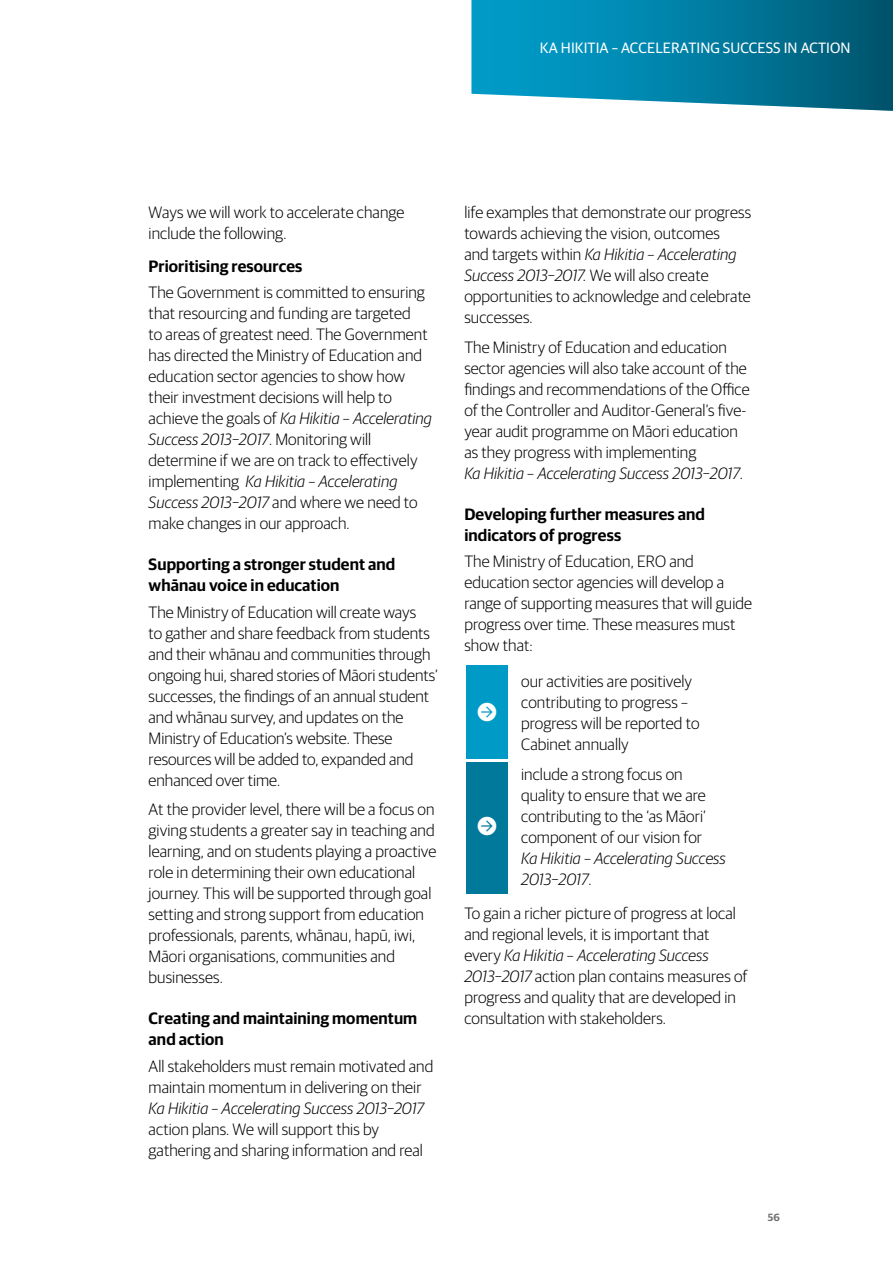
<style>
.page{position:relative;width:893px;height:1263px;background:#fff}
.page>*{position:absolute;margin:0;border:0;box-sizing:border-box;transform-origin:0 0}
.t1{font:300 27px "Klavika Arrows";color:#fff}
.t2{font:300 16.5px/21px "Guardian Sans";letter-spacing:.005em;color:#000}
.t3{font:600 16.5px/21px "Guardian Sans";letter-spacing:.005em;color:#000}
.t4{font:italic 300 16.5px "Guardian Sans";color:#000}
.t5{font:15px "Guardian Sans";letter-spacing:.005em;color:#fff}
.t6{font:600 10.5px "Guardian Sans";color:#6d6e71}
.s1{font-weight:600}
.s2{font-style:italic}
.s3{font-style:normal}
</style>
<div class="page">
<div style="left:466px;top:665px;width:42px;height:94px;background:#009ac7"></div>
<div style="left:466px;top:762px;width:42px;height:132px;background:#00799b"></div>
<svg style="left:471px;top:0;width:422px;height:111px;background:#1486a8"></svg>
<p class="t5" style="left:540px;top:37px;width:312px">KA HIKITIA – ACCELERATING SUCCESS IN ACTION</p>
<p class="t2" style="left:149px;top:201px;width:257px">Ways we will work to accelerate change include the following.</p>
<p class="t2" style="left:149px;top:251px;width:278px;line-height:26.5px"><span class="s1">Prioritising resources<br></span>The Government is committed to ensuring</p>
<p class="t2" style="left:149px;top:302px;width:285px">that resourcing and funding are targeted<br>to areas of greatest need. The Government has directed the Ministry of Education and education sector agencies to show how their investment decisions will help to achieve the goals of <span class="s2">Ka Hikitia – Accelerating Success 2013–2017</span>. Monitoring will determine if we are on track to effectively implementing <span class="s2">Ka Hikitia – Accelerating Success 2013–2017</span> and where we need to make changes in our approach.</p>
<p class="t3" style="left:149px;top:552px;width:248px">Supporting a stronger student and whānau voice in education</p>
<p class="t2" style="left:149px;top:600px;width:291px">The Ministry of Education will create ways<br>to gather and share feedback from students and their whānau and communities through ongoing hui, shared stories of Māori students’ successes, the findings of an annual student and whānau survey, and updates on the Ministry of Education’s website. These resources will be added to, expanded and enhanced over time.</p>
<p class="t2" style="left:149px;top:798px;width:289px">At the provider level, there will be a focus on giving students a greater say in teaching and learning, and on students playing a proactive role in determining their own educational journey. This will be supported through goal setting and strong support from education professionals, parents, whānau, hapū, iwi, Māori organisations, communities and businesses.</p>
<p class="t3" style="left:149px;top:1007px;width:270px">Creating and maintaining momentum and action</p>
<p class="t2" style="left:149px;top:1054px;width:286px">All stakeholders must remain motivated and maintain momentum in delivering on their <span class="s2">Ka Hikitia – Accelerating Success 2013–2017 </span>action plans. We will support this by gathering and sharing information and real</p>
<p class="t2" style="left:464px;top:201px;width:288px">life examples that demonstrate our progress towards achieving the vision, outcomes<br>and targets within <span class="s2">Ka Hikitia – Accelerating Success 2013–2017.</span> We will also create opportunities to acknowledge and celebrate successes.</p>
<p class="t2" style="left:464px;top:335px;width:287px">The Ministry of Education and education sector agencies will also take account of the findings and recommendations of the Office of the Controller and Auditor-General’s five&shy;year audit programme on Māori education as they progress with implementing<br><span class="s2">Ka Hikitia – Accelerating Success 2013–2017</span>.</p>
<p class="t3" style="left:464px;top:502px;width:242px">Developing further measures and indicators of progress</p>
<p class="t2" style="left:464px;top:550px;width:289px">The Ministry of Education, ERO and education sector agencies will develop a range of supporting measures that will guide progress over time. These measures must show that:</p>
<p class="t2" style="left:521px;top:670px;width:172px">our activities are positively</p>
<p class="t1" style="left:476px;top:703px;width:23px">R</p>
<p class="t2" style="left:521px;top:691px;width:180px">contributing to progress – progress will be reported to</p>
<p class="t2" style="left:521px;top:733px;width:109px">Cabinet annually</p>
<p class="t2" style="left:521px;top:763px;width:163px">include a strong focus on</p>
<p class="t2" style="left:521px;top:784px;width:186px">quality to ensure that we are</p>
<p class="t1" style="left:476px;top:817px;width:23px">R</p>
<p class="t2" style="left:521px;top:805px;width:186px">contributing to the ‘as Māori’ component of our vision for</p>
<p class="t4" style="left:521px;top:847px;width:206px">Ka Hikitia – Accelerating Success</p>
<p class="t4" style="left:521px;top:868px;width:72px">2013–2017<span class="s3">.</span></p>
<p class="t2" style="left:464px;top:901px;width:285px">To gain a richer picture of progress at local and regional levels, it is important that every <span class="s2">Ka Hikitia – Accelerating Success 2013–2017</span> action plan contains measures of progress and quality that are developed in consultation with stakeholders.</p>
<p class="t6" style="left:768px;top:1210px;width:14px">56</p>
</div>
